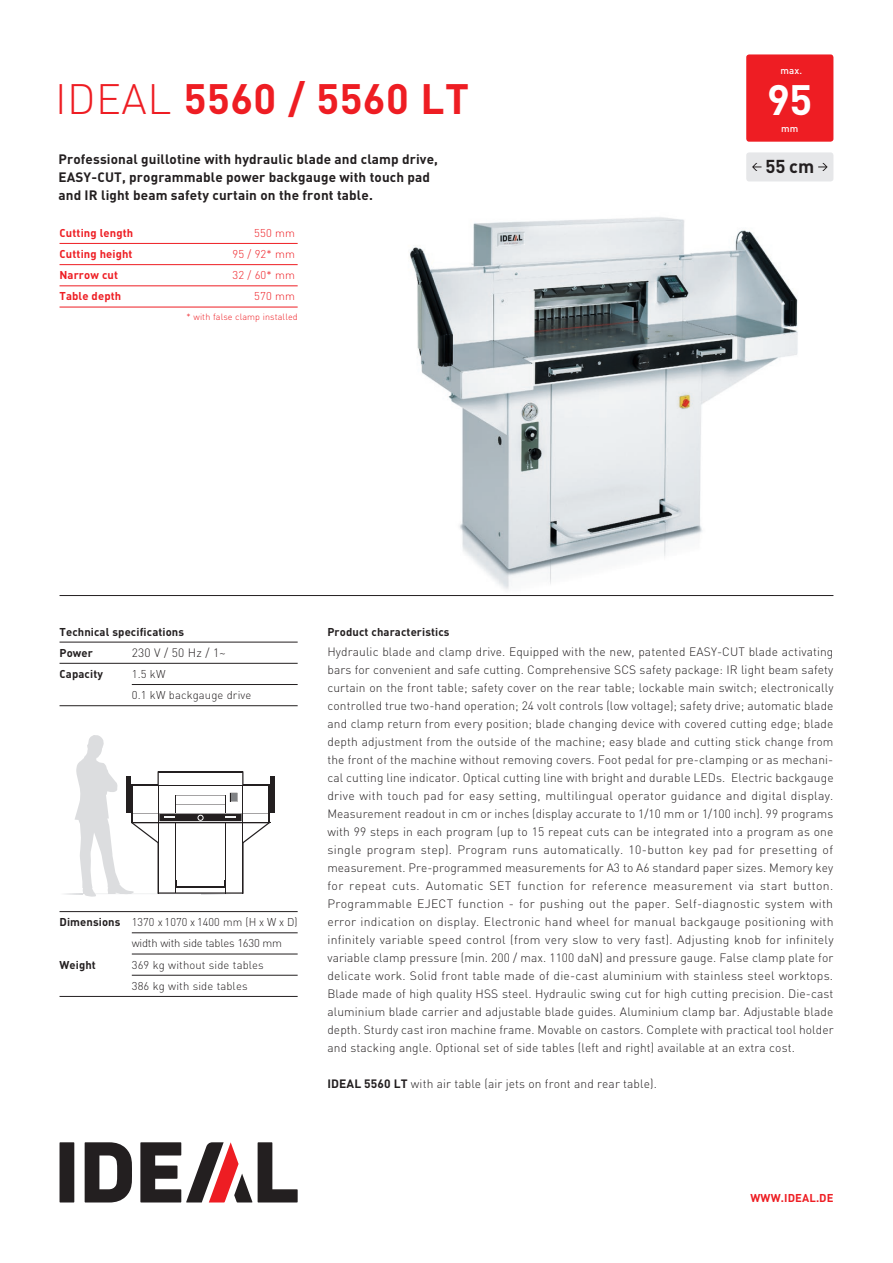
<style>
.page{position:relative;width:893px;height:1263px;background:#fff}
.page>*{position:absolute;margin:0;border:0;box-sizing:border-box;transform-origin:0 0}
.t1{font:700 42px "DIN";letter-spacing:.01em;color:#ee1d23}
.t2{font:700 42px "DIN";color:#fff}
.t3{font:700 18.45px "DIN";color:#231f20}
.t4{font:700 13.5px/18px "DIN";letter-spacing:.01em;color:#231f20}
.t5{font:300 12px/18px "DIN";letter-spacing:.01em;color:#231f20;text-align:justify}
.t6{font:300 11.25px/21.1px "DIN";letter-spacing:.01em;color:#231f20}
.t7{font:700 11.25px/21.1px "DIN";letter-spacing:.01em;color:#231f20}
.t8{font:300 11.25px/21.1px "DIN";letter-spacing:-.02em;color:#231f20}
.t9{font:700 11.25px "DIN";letter-spacing:.01em;color:#ee1d23}
.t10{font:300 11.25px "DIN";letter-spacing:.01em;color:#ee1d23}
.t11{font:500 9.75px "DIN";color:#fff}
.t12{font:300 9px "DIN";letter-spacing:.01em;color:#ee1d23}
.s1{font-weight:300}
.s2{font-weight:700}
</style>
<div class="page">
<img style="left:410px;top:217px;width:388px;height:373px">
<hr style="left:60px;top:595px;width:773px;height:1px;background:#231f20">
<div style="left:270px;top:777px;width:5px;height:36px;background:#231f20"></div>
<svg style="left:65px;top:735px;width:205px;height:162px"></svg>
<div style="left:60px;top:1142px;width:14px;height:60px;background:#231f20"></div>
<svg style="left:258px;top:1142px;width:40px;height:60px"></svg>
<svg style="left:85px;top:1142px;width:47px;height:60px"></svg>
<svg style="left:140px;top:1142px;width:112px;height:60px"></svg>
<div style="left:746px;top:152px;width:87px;height:29px;background:#e6e7e9;border-radius:3px"></div>
<svg style="left:752px;top:163px;width:9px;height:8px"></svg>
<svg style="left:818px;top:163px;width:10px;height:8px"></svg>
<div style="left:746px;top:54px;width:87px;height:88px;background:#ee1d23;border-radius:3px"></div>
<hr style="left:60px;top:911px;width:238px;height:1px;background:#231f20">
<hr style="left:132px;top:932px;width:166px;height:1px;background:#231f20">
<hr style="left:132px;top:954px;width:166px;height:1px;background:#231f20">
<hr style="left:132px;top:975px;width:166px;height:1px;background:#231f20">
<hr style="left:60px;top:996px;width:238px;height:1px;background:#231f20">
<hr style="left:60px;top:243px;width:238px;height:1px;background:#ee1d23">
<hr style="left:60px;top:264px;width:238px;height:1px;background:#ee1d23">
<hr style="left:60px;top:286px;width:238px;height:1px;background:#ee1d23">
<hr style="left:60px;top:307px;width:238px;height:1px;background:#ee1d23">
<hr style="left:60px;top:642px;width:238px;height:1px;background:#231f20">
<hr style="left:60px;top:663px;width:238px;height:1px;background:#231f20">
<hr style="left:132px;top:684px;width:166px;height:1px;background:#231f20">
<hr style="left:60px;top:705px;width:238px;height:1px;background:#231f20">
<h1 class="t1" style="left:55px;top:72px;width:415px"><span class="s1">IDEAL</span> 5560 / 5560 LT</h1>
<p class="t4" style="left:58px;top:150px;width:381px">Professional guillotine with hydraulic blade and clamp drive,<br>EASY-CUT, programmable power backgauge with touch pad and IR light beam safety curtain on the front table.</p>
<p class="t9" style="left:60px;top:225px;width:75px">Cutting length</p>
<p class="t10" style="left:254px;top:226px;width:42px">550 mm</p>
<p class="t9" style="left:60px;top:247px;width:75px">Cutting height</p>
<p class="t10" style="left:232px;top:247px;width:64px">95 / 92* mm</p>
<p class="t9" style="left:60px;top:268px;width:60px">Narrow cut</p>
<p class="t10" style="left:232px;top:268px;width:64px">32 / 60* mm</p>
<p class="t9" style="left:60px;top:289px;width:63px">Table depth</p>
<p class="t10" style="left:254px;top:289px;width:42px">570 mm</p>
<p class="t12" style="left:187px;top:311px;width:113px">* with false clamp installed</p>
<p class="t11" style="left:780px;top:65px;width:23px">max.</p>
<h1 class="t2" style="left:767px;top:72px;width:47px">95</h1>
<p class="t11" style="left:781px;top:122px;width:19px">mm</p>
<h2 class="t3" style="left:765px;top:154px;width:51px">55 cm</h2>
<p class="t7" style="left:60px;top:620px;width:126px">Technical specifications<br>Power</p>
<p class="t5" style="left:132px;top:643px;width:95px">230 V / 50 Hz / 1~</p>
<p class="t7" style="left:60px;top:663px;width:45px">Capacity</p>
<p class="t6" style="left:132px;top:663px;width:121px">1.5 kW<br>0.1 kW backgauge drive</p>
<p class="t8" style="left:132px;top:911px;width:167px;text-indent:-72px"><span class="s2">Dimensions</span> 1370 x 1070 x 1400 mm (H x W x D) width with side tables 1630 mm</p>
<p class="t7" style="left:60px;top:953px;width:38px">Weight</p>
<p class="t6" style="left:132px;top:954px;width:133px">369 kg without side tables<br>386 kg with side tables</p>
<p class="t7" style="left:327px;top:620px;width:124px">Product characteristics</p>
<p class="t5" style="left:327px;top:643px;width:508px">Hydraulic blade and clamp drive. Equipped with the new, patented EASY-CUT blade activating bars for convenient and safe cutting. Comprehensive SCS safety package: IR light beam safety curtain on the front table; safety cover on the rear table; lockable main switch; electronically controlled true two-hand operation; 24 volt controls (low voltage); safety drive; automatic blade and clamp return from every position; blade changing device with covered cutting edge; blade depth adjustment from the outside of the machine; easy blade and cutting stick change from the front of the machine without removing covers. Foot pedal for pre-clamping or as mechani&shy;cal cutting line indicator. Optical cutting line with bright and durable LEDs. Electric backgauge drive with touch pad for easy setting, multilingual operator guidance and digital display.<br>Measurement readout in cm or inches (display accurate to 1/10 mm or 1/100 inch). 99 programs with 99 steps in each program (up to 15 repeat cuts can be integrated into a program as one single program step). Program runs automatically. 10-button key pad for presetting of measurement. Pre-programmed measurements for A3 to A6 standard paper sizes. Memory key for repeat cuts. Automatic SET function for reference measurement via start button.<br>Programmable EJECT function - for pushing out the paper. Self-diagnostic system with error indication on display. Electronic hand wheel for manual backgauge positioning with infinitely variable speed control (from very slow to very fast). Adjusting knob for infinitely variable clamp pressure (min. 200 / max. 1100 daN) and pressure gauge. False clamp plate for delicate work. Solid front table made of die-cast aluminium with stainless steel worktops.<br>Blade made of high quality HSS steel. Hydraulic swing cut for high cutting precision. Die-cast aluminium blade carrier and adjustable blade guides. Aluminium clamp bar. Adjustable blade depth. Sturdy cast iron machine frame. Movable on castors. Complete with practical tool holder and stacking angle. Optional set of side tables (left and right) available at an extra cost.</p>
<p class="t5" style="left:327px;top:1075px;width:331px"><span class="s2">IDEAL 5560 LT</span> with air table (air jets on front and rear table).</p>
<p class="t9" style="left:750px;top:1191px;width:85px">WWW.IDEAL.DE</p>
</div>
